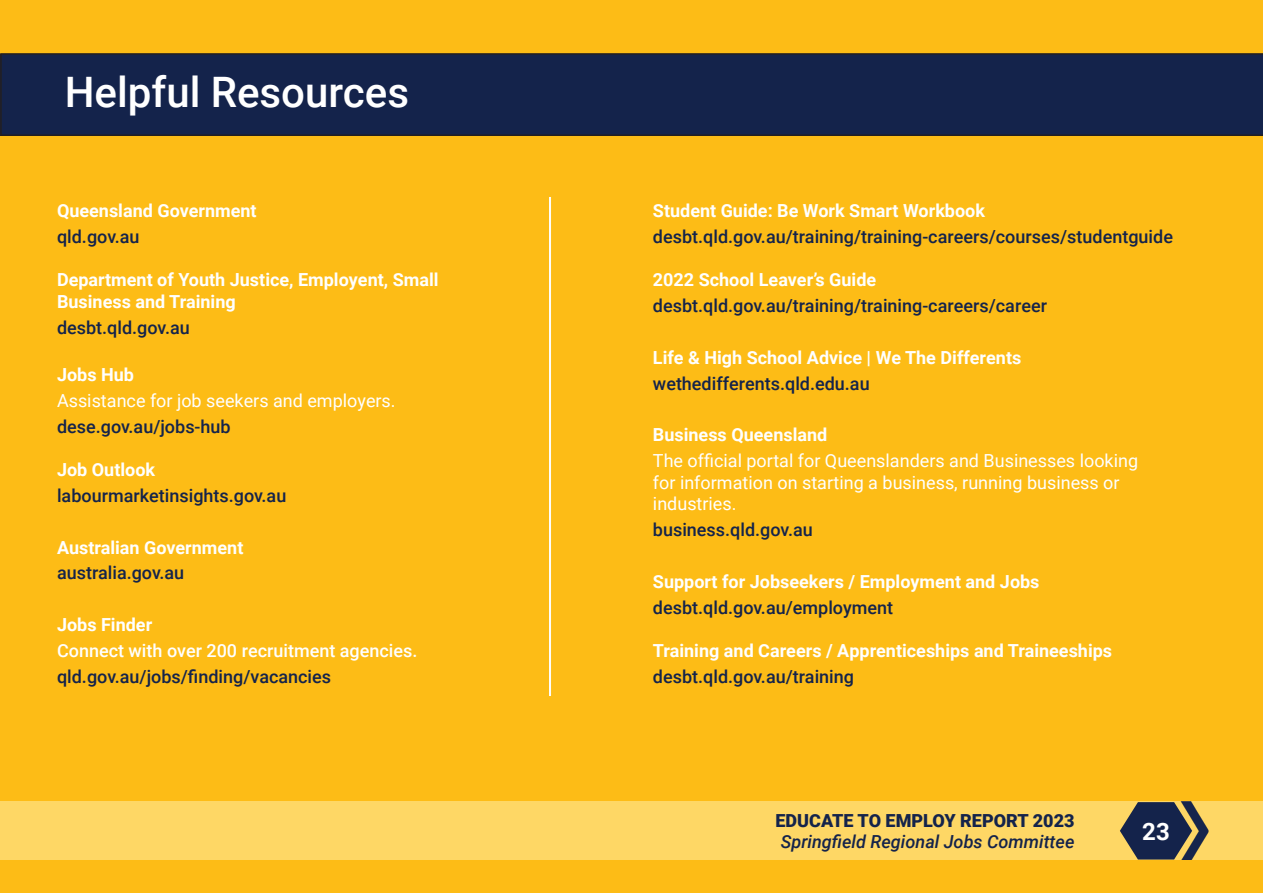
<style>
.page{position:relative;width:1263px;height:893px;background:#fdbc16}
.page>*{position:absolute;margin:0;border:0;box-sizing:border-box;transform-origin:0 0}
.t1{font:500 42px "Roboto";color:#fff}
.t2{font:700 24px "Roboto";color:#fff}
.t3{font:500 18px "Roboto";color:#14234b}
.t4{font:700 18px/21.6px "Roboto";color:#fff}
.t5{font:18px/21.6px "Roboto";color:#fff}
.t6{font:500 18px "Roboto";color:#fff}
.t7{font:italic 500 18px "Roboto";color:#14234b}
.t8{font:900 18px "Roboto";color:#14234b}
</style>
<div class="page">
<hr style="left:550px;top:197px;width:1px;height:499px;background:#fff">
<hr style="left:549px;top:197px;width:1px;height:499px;background:#fff">
<div style="left:0;top:802px;width:1263px;height:58px;background:#fed765"></div>
<img style="left:1181px;top:803px;width:28px;height:57px">
<svg style="left:1120px;top:802px;width:72px;height:57px"></svg>
<div style="left:0;top:53px;width:1263px;height:83px;background:#14234b"></div>
<p class="t1" style="left:65px;top:62px;width:346px">Helpful Resources</p>
<p class="t4" style="left:57px;top:199px;width:201px">Queensland Government</p>
<p class="t3" style="left:57px;top:224px;width:84px">qld.gov.au</p>
<p class="t4" style="left:57px;top:268px;width:383px">Department of Youth Justice, Employent, Small<br>Business and Training</p>
<p class="t3" style="left:57px;top:315px;width:134px">desbt.qld.gov.au</p>
<p class="t4" style="left:57px;top:363px;width:79px">Jobs Hub</p>
<p class="t5" style="left:57px;top:389px;width:340px">Assistance for job seekers and employers.</p>
<p class="t3" style="left:57px;top:414px;width:175px">dese.gov.au/jobs-hub</p>
<p class="t4" style="left:57px;top:458px;width:100px">Job Outlook</p>
<p class="t3" style="left:57px;top:483px;width:231px">labourmarketinsights.gov.au</p>
<p class="t4" style="left:57px;top:536px;width:188px">Australian Government</p>
<p class="t3" style="left:57px;top:560px;width:129px">australia.gov.au</p>
<p class="t4" style="left:57px;top:613px;width:97px">Jobs Finder</p>
<p class="t6" style="left:57px;top:638px;width:362px">Connect with over 200 recruitment agencies.</p>
<p class="t3" style="left:57px;top:664px;width:276px">qld.gov.au/jobs/finding/vacancies</p>
<p class="t4" style="left:653px;top:199px;width:334px">Student Guide: Be Work Smart Workbook</p>
<p class="t3" style="left:653px;top:224px;width:521px">desbt.qld.gov.au/training/training-careers/courses/studentguide</p>
<p class="t4" style="left:653px;top:268px;width:225px">2022 School Leaver’s Guide</p>
<p class="t3" style="left:653px;top:293px;width:396px">desbt.qld.gov.au/training/training-careers/career</p>
<p class="t4" style="left:653px;top:346px;width:370px">Life &amp; High School Advice | We The Differents</p>
<p class="t3" style="left:653px;top:371px;width:218px">wethedifferents.qld.edu.au</p>
<p class="t4" style="left:653px;top:423px;width:176px">Business Queensland</p>
<p class="t5" style="left:653px;top:449px;width:487px">The official portal for Queenslanders and Businesses looking for information on starting a business, running business or industries.</p>
<p class="t3" style="left:653px;top:517px;width:161px">business.qld.gov.au</p>
<p class="t4" style="left:653px;top:570px;width:388px">Support for Jobseekers / Employment and Jobs</p>
<p class="t3" style="left:653px;top:595px;width:242px">desbt.qld.gov.au/employment</p>
<p class="t4" style="left:653px;top:639px;width:461px">Training and Careers / Apprenticeships and Traineeships</p>
<p class="t3" style="left:653px;top:664px;width:203px">desbt.qld.gov.au/training</p>
<p class="t8" style="left:775px;top:808px;width:300px">EDUCATE TO EMPLOY REPORT 2023</p>
<p class="t7" style="left:781px;top:829px;width:295px">Springfield Regional Jobs Committee</p>
<h2 class="t2" style="left:1142px;top:814px;width:29px">23</h2>
</div>
